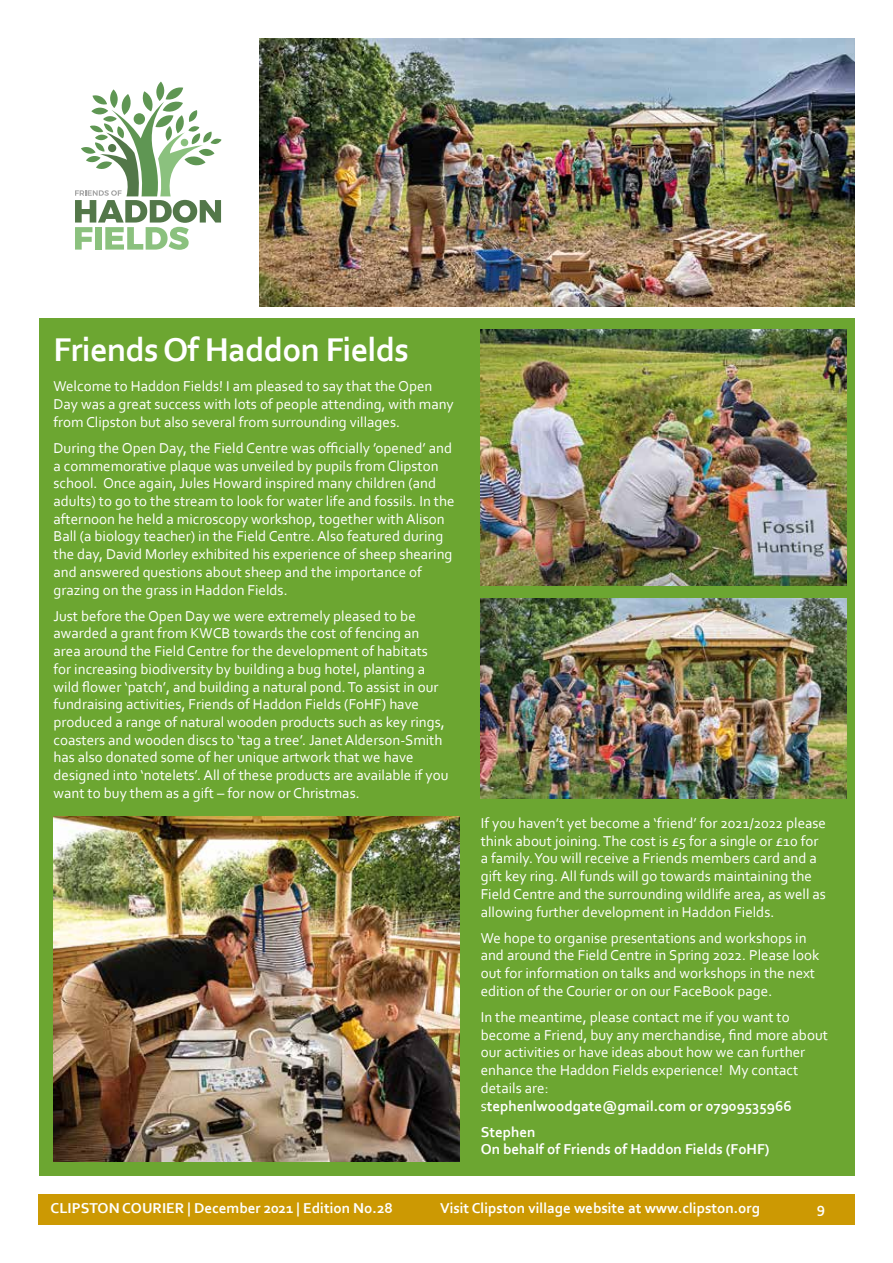
<style>
.page{position:relative;width:893px;height:1263px;background:#fff}
.page>*{position:absolute;margin:0;border:0;box-sizing:border-box;transform-origin:0 0}
.t1{font:700 34.5px "Corbel";letter-spacing:-.02em;color:#fff}
.t2{font:15px/17.7px "Corbel";color:#fff}
.t3{font:700 15px/17.7px "Corbel";color:#fff}
.s1{font-weight:700}
</style>
<div class="page">
<div style="left:38px;top:1194px;width:817px;height:31px;background:#cc9903"></div>
<div style="left:39px;top:318px;width:816px;height:857px;background:#6ca631"></div>
<svg style="left:75px;top:82px;width:147px;height:168px"></svg>
<img style="left:481px;top:330px;width:365px;height:255px">
<img style="left:54px;top:817px;width:406px;height:344px">
<img style="left:259px;top:38px;width:596px;height:268px">
<img style="left:481px;top:599px;width:365px;height:199px">
<h1 class="t1" style="left:54px;top:328px;width:357px">Friends Of Haddon Fields</h1>
<p class="t2" style="left:54px;top:377px;width:402px">Welcome to Haddon Fields! I am pleased to say that the Open<br>Day was a great success with lots of people attending, with many from Clipston but also several from surrounding villages.</p>
<p class="t2" style="left:54px;top:439px;width:403px">During the Open Day, the Field Centre was officially ’opened’ and a commemorative plaque was unveiled by pupils from Clipston school. Once again, Jules Howard inspired many children (and adults) to go to the stream to look for water life and fossils. In the afternoon he held a microscopy workshop, together with Alison Ball (a biology teacher) in the Field Centre. Also featured during the day, David Morley exhibited his experience of sheep shearing and answered questions about sheep and the importance of grazing on the grass in Haddon Fields.</p>
<p class="t2" style="left:54px;top:606px;width:396px">Just before the Open Day we were extremely pleased to be awarded a grant from KWCB towards the cost of fencing an area around the Field Centre for the development of habitats for increasing biodiversity by building a bug hotel, planting a wild flower ‘patch’, and building a natural pond.To assist in our fundraising activities, Friends of Haddon Fields (FoHF) have produced a range of natural wooden products such as key rings, coasters and wooden discs to ‘tag a tree’. Janet Alderson-Smith has also donated some of her unique artwork that we have designed into ‘notelets’. All of these products are available if you want to buy them as a gift – for now or Christmas.</p>
<p class="t2" style="left:481px;top:814px;width:347px">If you haven’t yet become a ‘friend’ for 2021/2022 please think about joining. The cost is £5 for a single or £10 for a family. You will receive a Friends members card and a gift key ring. All funds will go towards maintaining the Field Centre and the surrounding wildlife area, as well as allowing further development in Haddon Fields.</p>
<p class="t2" style="left:481px;top:928px;width:340px">We hope to organise presentations and workshops in and around the Field Centre in Spring 2022. Please look out for information on talks and workshops in the next edition of the Courier or on our FaceBook page.</p>
<p class="t2" style="left:481px;top:1008px;width:349px">In the meantime, please contact me if you want to become a Friend, buy any merchandise, find more about our activities or have ideas about how we can further enhance the Haddon Fields experience! My contact details are:<br>s<span class="s1">tephenlwoodgate@gmail.com or 07909535966</span></p>
<p class="t3" style="left:481px;top:1122px;width:290px">Stephen<br>On behalf of Friends of Haddon Fields (FoHF)</p>
<p class="t3" style="left:51px;top:1199px;width:344px">CLIPSTON COURIER | December 2021 | Edition No.28</p>
<p class="t3" style="left:440px;top:1199px;width:321px">Visit Clipston village website at www.clipston.org</p>
<p class="t3" style="left:817px;top:1199px;width:10px">9</p>
</div>
